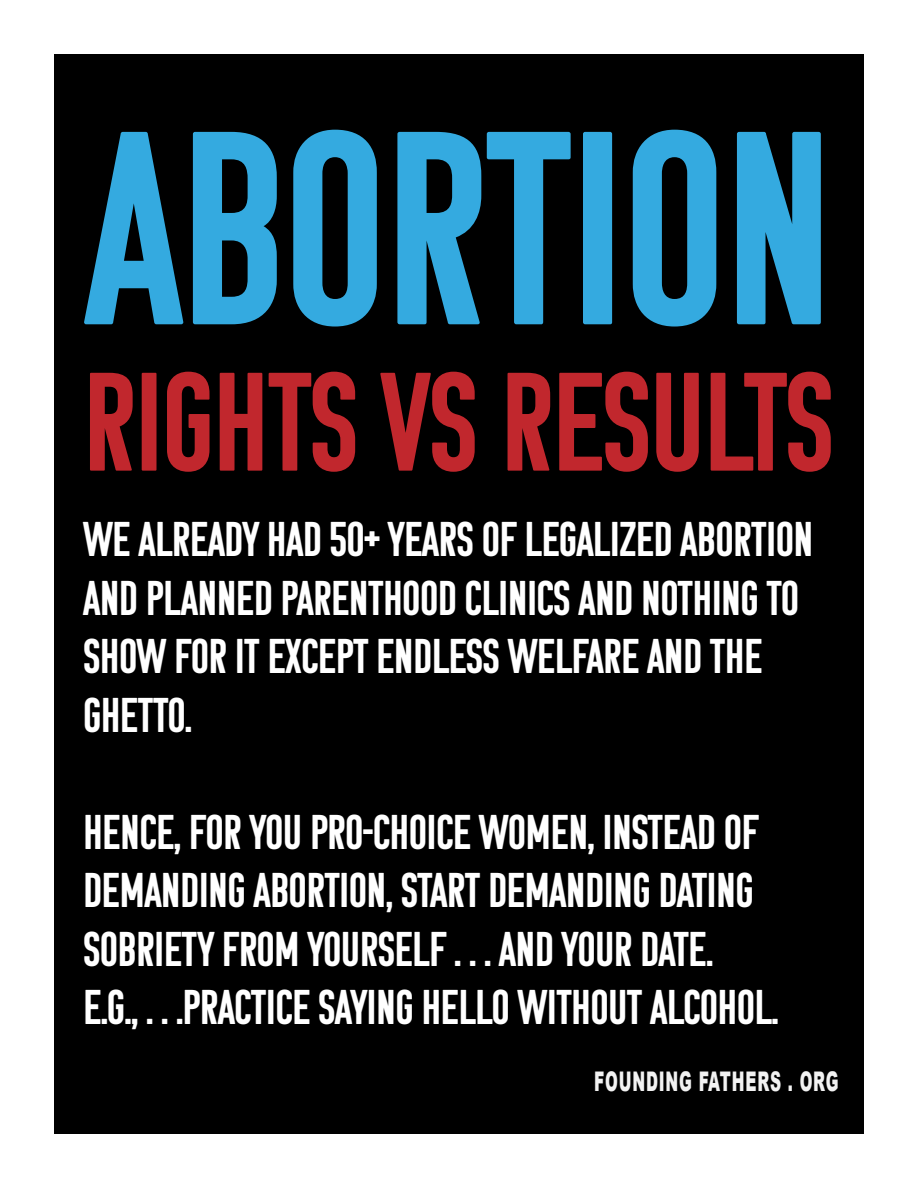
<style>
.page{position:relative;width:918px;height:1188px;background:#fff}
.page>*{position:absolute;margin:0;border:0;box-sizing:border-box;transform-origin:0 0}
.t1{font:274.95px "Komu B";color:#34aae0}
.t2{font:139.8px "Komu B";color:#c1272d}
.t3{font:48.75px/58.5px "Komu B";color:#fff}
.t4{font:900 27px "Arial";letter-spacing:.05em;color:#f2f2f2;scale:.57 1}
</style>
<div class="page">
<div style="left:54px;top:54px;width:810px;height:1080px;background:#000"></div>
<h1 class="t1" style="left:87px;top:79px;width:748px">ABORTION</h1>
<h2 class="t2" style="left:84px;top:346px;width:751px">RIGHTS VS RESULTS</h2>
<p class="t3" style="left:83px;top:510px;width:731px">WE ALREADY HAD 50+ YEARS OF LEGALIZED ABORTION AND PLANNED PARENTHOOD CLINICS AND NOTHING TO SHOW FOR IT EXCEPT ENDLESS WELFARE AND THE GHETTO.</p>
<p class="t3" style="left:83px;top:802px;width:697px">HENCE, FOR YOU PRO-CHOICE WOMEN, INSTEAD OF DEMANDING ABORTION, START DEMANDING DATING SOBRIETY FROM YOURSELF . . . AND YOUR DATE.<br>E.G., . . .PRACTICE SAYING HELLO WITHOUT ALCOHOL.</p>
<p class="t4" style="left:594px;top:1061px;width:430px">FOUNDING FATHERS . ORG</p>
</div>
